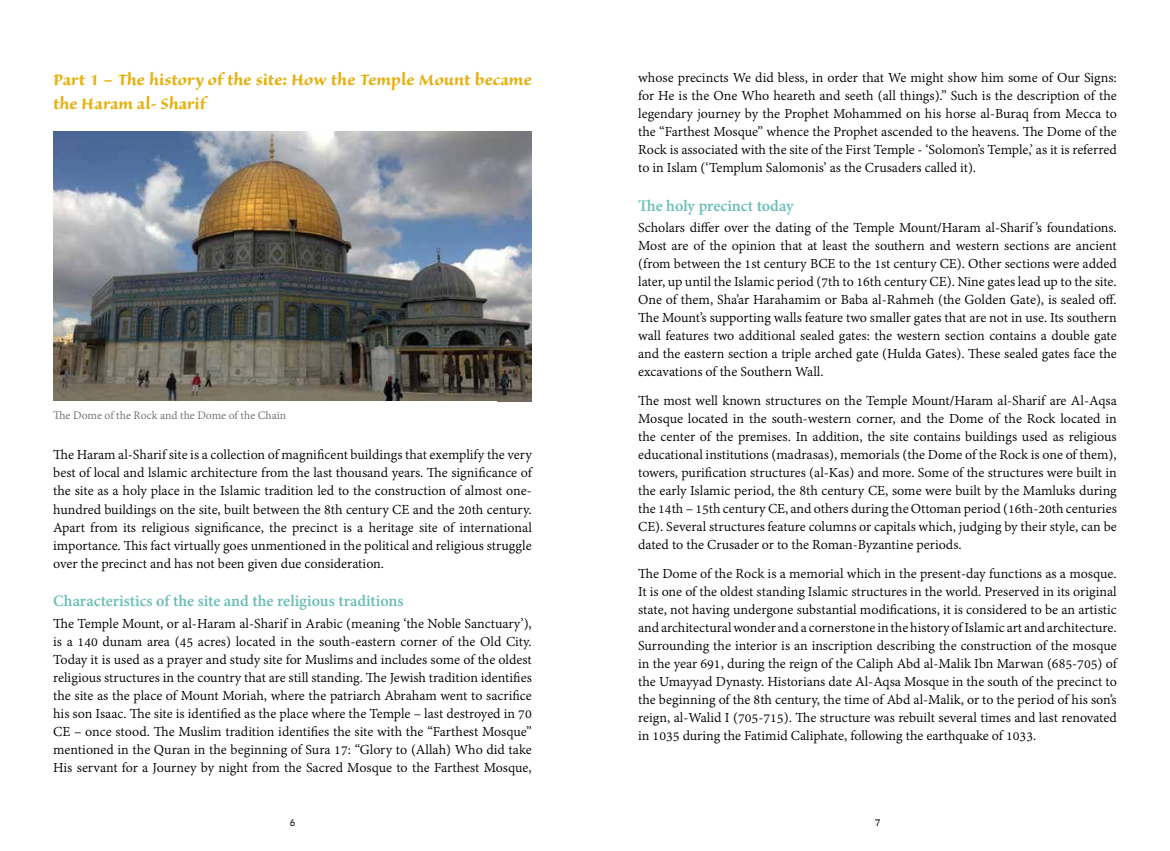
<style>
.page{position:relative;width:1170px;height:851px;background:#fff}
.page>*{position:absolute;margin:0;border:0;box-sizing:border-box;transform-origin:0 0}
.t1{font:700 20px/24px "Sanvito Pro";color:#e7b00f}
.t2{font:700 17.5px "Adobe Devanagari";color:#67beb6}
.t3{font:15px/18px "Adobe Devanagari";color:#000;text-align:justify}
.t4{font:12.5px "Adobe Devanagari";color:#6d6e71}
.t5{font:12.5px "Fb Shefa";color:#000}
</style>
<div class="page">
<img style="left:53px;top:131px;width:478px;height:270px">
<h1 class="t1" style="left:53px;top:68px;width:480px">Part 1 – The history of the site: How the Temple Mount became the Haram al- Sharif</h1>
<p class="t4" style="left:53px;top:408px;width:234px">The Dome of the Rock and the Dome of the Chain</p>
<p class="t3" style="left:53px;top:447px;width:480px">The Haram al-Sharif site is a collection of magnificent buildings that exemplify the very best of local and lslamic architecture from the last thousand years. The significance of the site as a holy place in the Islamic tradition led to the construction of almost one&shy;hundred buildings on the site, built between the 8th century CE and the 20th century.<br>Apart from its religious significance, the precinct is a heritage site of international importance. This fact virtually goes unmentioned in the political and religious struggle over the precinct and has not been given due consideration.</p>
<p class="t2" style="left:53px;top:591px;width:352px">Characteristics of the site and the religious traditions</p>
<p class="t3" style="left:53px;top:615px;width:480px">The Temple Mount, or al-Haram al-Sharif in Arabic (meaning ‘the Noble Sanctuary’), is a 140 dunam area (45 acres) located in the south-eastern corner of the Old City.<br>Today it is used as a prayer and study site for Muslims and includes some of the oldest religious structures in the country that are still standing. The Jewish tradition identifies the site as the place of Mount Moriah, where the patriarch Abraham went to sacrifice his son Isaac. The site is identified as the place where the Temple – last destroyed in 70<br>CE – once stood. The Muslim tradition identifies the site with the “Farthest Mosque” mentioned in the Quran in the beginning of Sura 17: “Glory to (Allah) Who did take His servant for a Journey by night from the Sacred Mosque to the Farthest Mosque,</p>
<p class="t3" style="left:638px;top:69px;width:480px">whose precincts We did bless, in order that We might show him some of Our Signs: for He is the One Who heareth and seeth (all things).” Such is the description of the legendary journey by the Prophet Mohammed on his horse al-Buraq from Mecca to the “Farthest Mosque” whence the Prophet ascended to the heavens. The Dome of the Rock is associated with the site of the First Temple - ‘Solomon’s Temple,’ as it is referred to in Islam (‘Templum Salomonis’ as the Crusaders called it).</p>
<p class="t2" style="left:638px;top:195px;width:157px">The holy precinct today</p>
<p class="t3" style="left:638px;top:220px;width:480px">Scholars differ over the dating of the Temple Mount/Haram al-Sharif ’s foundations.<br>Most are of the opinion that at least the southern and western sections are ancient (from between the 1st century BCE to the 1st century CE). Other sections were added later, up until the Islamic period (7th to 16th century CE). Nine gates lead up to the site.<br>One of them, Sha’ar Harahamim or Baba al-Rahmeh (the Golden Gate), is sealed off.<br>The Mount’s supporting walls feature two smaller gates that are not in use. Its southern wall features two additional sealed gates: the western section contains a double gate and the eastern section a triple arched gate (Hulda Gates). These sealed gates face the excavations of the Southern Wall.</p>
<p class="t3" style="left:638px;top:392px;width:480px">The most well known structures on the Temple Mount/Haram al-Sharif are Al-Aqsa Mosque located in the south-western corner, and the Dome of the Rock located in the center of the premises. In addition, the site contains buildings used as religious educational institutions (madrasas), memorials (the Dome of the Rock is one of them), towers, purification structures (al-Kas) and more. Some of the structures were built in the early Islamic period, the 8th century CE, some were built by the Mamluks during the 14th – 15th century CE, and others during the Ottoman period (16th-20th centuries CE). Several structures feature columns or capitals which, judging by their style, can be dated to the Crusader or to the Roman-Byzantine periods.</p>
<p class="t3" style="left:638px;top:565px;width:480px">The Dome of the Rock is a memorial which in the present-day functions as a mosque.<br>It is one of the oldest standing Islamic structures in the world. Preserved in its original state, not having undergone substantial modifications, it is considered to be an artistic and architectural wonder and a cornerstone in the history of Islamic art and architecture.<br>Surrounding the interior is an inscription describing the construction of the mosque in the year 691, during the reign of the Caliph Abd al-Malik Ibn Marwan (685-705) of the Umayyad Dynasty. Historians date Al-Aqsa Mosque in the south of the precinct to the beginning of the 8th century, the time of Abd al-Malik, or to the period of his son’s reign, al-Walid I (705-715). The structure was rebuilt several times and last renovated in 1035 during the Fatimid Caliphate, following the earthquake of 1033.</p>
<p class="t5" style="left:290px;top:815px;width:7px">6</p>
<p class="t5" style="left:874px;top:815px;width:7px">7</p>
</div>
